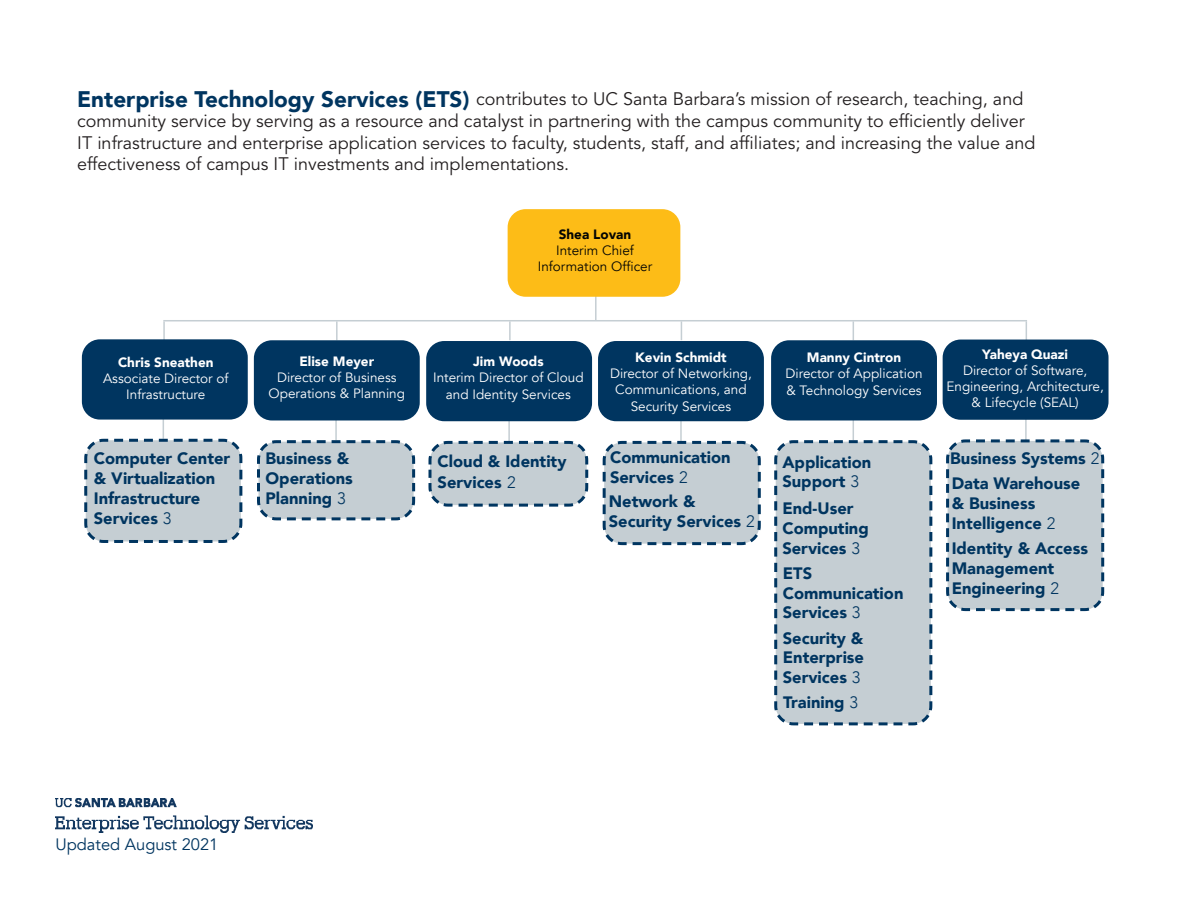
<style>
.page{position:relative;width:1188px;height:918px;background:#fff}
.page>*{position:absolute;margin:0;border:0;box-sizing:border-box;transform-origin:0 0}
.t1{font:900 22.5px "Avenir";color:#003560}
.t2{font:18px/21.6px "Avenir LT Std";color:#231f20}
.t3{font:900 16.5px/19.8px "Avenir";color:#003560}
.t4{font:16.5px "Avenir";color:#003560}
.t5{font:13.5px/16.2px "Avenir";color:#fff;text-align:center}
.t6{font:900 13.5px "Avenir";color:#fff}
.t7{font:13.5px/16.2px "Avenir";color:#040503;text-align:center}
.t8{font:900 13.5px "Avenir";color:#040503}
.s1{font-weight:300}
</style>
<div class="page">
<hr style="left:335px;top:418px;width:2px;height:22px;background:#c5ced3">
<hr style="left:1025px;top:419px;width:2px;height:22px;background:#c5ced3">
<hr style="left:508px;top:420px;width:2px;height:21px;background:#c5ced3">
<hr style="left:595px;top:296px;width:2px;height:24px;background:#c5ced3">
<img style="left:56px;top:799px;width:256px;height:33px">
<div style="left:508px;top:209px;width:172px;height:88px;background:#fdbc17;border-radius:18px"></div>
<hr style="left:163px;top:320px;width:864px;height:1px;background:#c5ced3">
<svg style="left:853px;top:321px;width:1px;height:19px"></svg>
<svg style="left:1026px;top:321px;width:1px;height:19px"></svg>
<svg style="left:509px;top:321px;width:2px;height:19px"></svg>
<svg style="left:681px;top:321px;width:1px;height:19px"></svg>
<svg style="left:336px;top:321px;width:2px;height:19px"></svg>
<svg style="left:163px;top:321px;width:2px;height:18px"></svg>
<div style="left:771px;top:340px;width:166px;height:80px;background:#003560;border-radius:18px"></div>
<div style="left:943px;top:340px;width:166px;height:80px;background:#003560;border-radius:18px"></div>
<div style="left:426px;top:341px;width:166px;height:80px;background:#003560;border-radius:18px"></div>
<div style="left:254px;top:340px;width:166px;height:80px;background:#003560;border-radius:18px"></div>
<svg style="left:428px;top:439px;width:161px;height:68px"></svg>
<svg style="left:257px;top:439px;width:159px;height:82px"></svg>
<svg style="left:946px;top:438px;width:159px;height:174px"></svg>
<svg style="left:801px;top:420px;width:101px;height:19px"></svg>
<svg style="left:774px;top:439px;width:159px;height:287px"></svg>
<div style="left:82px;top:339px;width:166px;height:81px;background:#003560;border-radius:18px"></div>
<svg style="left:84px;top:417px;width:159px;height:126px"></svg>
<hr style="left:680px;top:419px;width:2px;height:22px;background:#c5ced3">
<div style="left:598px;top:341px;width:166px;height:80px;background:#003560;border-radius:18px"></div>
<svg style="left:602px;top:439px;width:159px;height:107px"></svg>
<p class="t1" style="left:77px;top:80px;width:394px">Enterprise Technology Services (ETS)</p>
<p class="t2" style="left:77px;top:89px;width:960px;text-indent:399px">contributes to UC Santa Barbara’s mission of research, teaching, and community service by serving as a resource and catalyst in partnering with the campus community to efficiently deliver IT infrastructure and enterprise application services to faculty, students, staff, and affiliates; and increasing the value and effectiveness of campus IT investments and implementations.</p>
<p class="t6" style="left:118px;top:350px;width:97px">Chris Sneathen</p>
<p class="t5" style="left:103px;top:370px;width:127px">Associate Director of<br>Infrastructure</p>
<p class="t3" style="left:94px;top:448px;width:138px">Computer Center &amp; Virtualization<br>Infrastructure<br>Services <span class="s1">3</span></p>
<p class="t8" style="left:559px;top:223px;width:74px">Shea Lovan</p>
<p class="t7" style="left:538px;top:243px;width:116px">Interim Chief<br>Information Officer</p>
<p class="t6" style="left:299px;top:350px;width:76px">Elise Meyer</p>
<p class="t5" style="left:269px;top:370px;width:138px">Director of Business<br>Operations &amp; Planning</p>
<p class="t3" style="left:266px;top:448px;width:89px">Business &amp;<br>Operations<br>Planning <span class="s1">3</span></p>
<p class="t6" style="left:982px;top:342px;width:87px">Yaheya Quazi</p>
<p class="t5" style="left:947px;top:362px;width:159px">Director of Software,<br>Engineering, Architecture, &amp; Lifecycle (SEAL)</p>
<p class="t6" style="left:635px;top:346px;width:93px">Kevin Schmidt</p>
<p class="t5" style="left:610px;top:366px;width:143px">Director of Networking,<br>Communications, and<br>Security Services</p>
<p class="t3" style="left:610px;top:447px;width:122px">Communication<br>Services <span class="s1">2</span></p>
<p class="t3" style="left:609px;top:491px;width:147px">Network &amp;<br>Security Services <span class="s1">2</span></p>
<p class="t6" style="left:807px;top:346px;width:96px">Manny Cintron</p>
<p class="t5" style="left:786px;top:366px;width:138px;text-align:left">Director of Application &amp; Technology Services</p>
<p class="t6" style="left:473px;top:350px;width:72px">Jim Woods</p>
<p class="t5" style="left:433px;top:370px;width:152px">Interim Director of Cloud and Identity Services</p>
<p class="t3" style="left:438px;top:450px;width:130px;line-height:21.6px">Cloud &amp; Identity<br>Services <span class="s1">2</span></p>
<p class="t3" style="left:950px;top:448px;width:151px">Business Systems <span class="s1">2</span></p>
<p class="t3" style="left:782px;top:452px;width:90px">Application<br>Support <span class="s1">3</span></p>
<p class="t3" style="left:952px;top:473px;width:130px">Data Warehouse &amp; Business<br>Intelligence <span class="s1">2</span></p>
<p class="t3" style="left:952px;top:538px;width:138px">Identity &amp; Access<br>Management<br>Engineering <span class="s1">2</span></p>
<p class="t3" style="left:782px;top:498px;width:88px">End-User<br>Computing<br>Services <span class="s1">3</span></p>
<p class="t3" style="left:783px;top:563px;width:122px">ETS<br>Communication<br>Services <span class="s1">3</span></p>
<p class="t3" style="left:783px;top:628px;width:83px;text-align:justify">Security &amp; Enterprise Services <span class="s1">3</span></p>
<p class="t3" style="left:783px;top:692px;width:76px">Training <span class="s1">3</span></p>
<p class="t4" style="left:56px;top:835px;width:164px">Updated August 2021</p>
</div>
